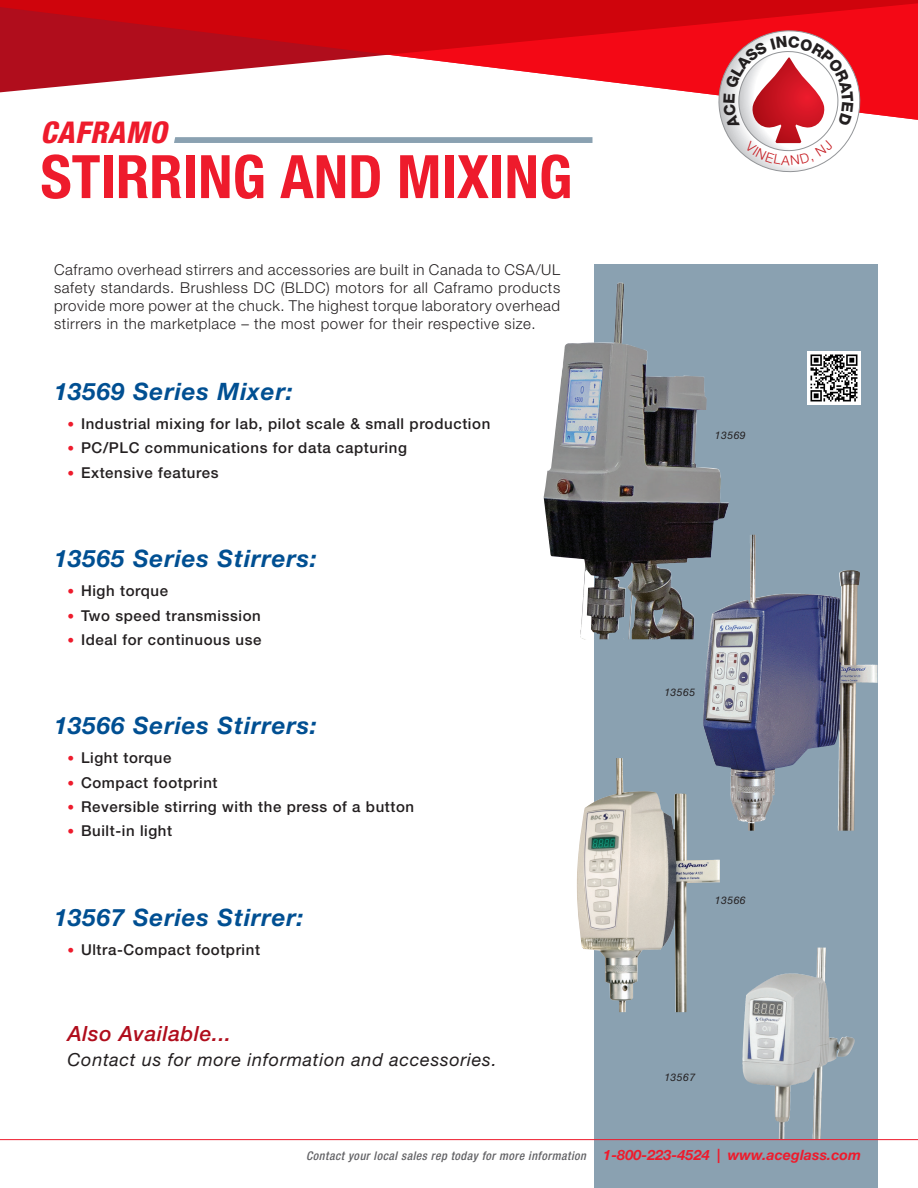
<style>
.page{position:relative;width:918px;height:1188px;background:#fff}
.page>*{position:absolute;margin:0;border:0;box-sizing:border-box;transform-origin:0 0}
.t1{font:700 condensed 60px "Helvetica Neue LT Std";color:#ee1b2c}
.t2{font:italic 800 condensed 30px "Helvetica Neue LT Std";letter-spacing:.02em;color:#ee1b2c}
.t3{font:italic 700 24px "Helvetica Neue LT Std";letter-spacing:.04em;color:#004f92}
.t4{font:italic 500 21px "Helvetica Neue LT Std";letter-spacing:.03em;color:#b00d1c}
.t5{font:italic 18px "Helvetica Neue LT Std";letter-spacing:.04em;color:#231f20}
.t6{font:500 15px "Helvetica Neue LT Std";letter-spacing:.04em;color:#231f20}
.t7{font:300 15px/18px "Helvetica Neue LT Std";letter-spacing:.04em;color:#231f20;text-align:justify}
.t8{font:italic 500 condensed 12px "Helvetica Neue LT Std";letter-spacing:.04em;color:#636366}
.t9{font:italic 10.5px "Helvetica Neue LT Std";letter-spacing:.04em;color:#231f20}
.s1{font-size:13.5px;color:#ee1b2c}
.s2{font-weight:700;font-stretch:normal;font-size:14.25px;color:#ee1b2c}
</style>
<div class="page">
<svg style="left:594px;top:265px;width:284px;height:923px;background:#8799aa"></svg>
<img style="left:807px;top:351px;width:54px;height:54px">
<svg style="left:174px;top:137px;width:418px;height:6px;background:#8da3b3"></svg>
<img style="left:544px;top:282px;width:185px;height:357px">
<img style="left:711px;top:535px;width:41px;height:85px">
<img style="left:577px;top:758px;width:143px;height:254px">
<img style="left:742px;top:948px;width:75px;height:136px">
<svg style="left:0;top:0;width:918px;height:120px"></svg>
<hr style="left:0;top:1139px;width:918px;height:1px;background:#ee1b2c">
<svg style="left:716px;top:28px;width:146px;height:145px"></svg>
<p class="t2" style="left:40px;top:114px;width:128px">CAFRAMO</p>
<p class="t1" style="left:40px;top:140px;width:533px">STIRRING AND MIXING</p>
<p class="t7" style="left:54px;top:261px;width:508px">Caframo overhead stirrers and accessories are built in Canada to CSA/UL safety standards. Brushless DC (BLDC) motors for all Caframo products provide more power at the chuck. The highest torque laboratory overhead stirrers in the marketplace – the most power for their respective size.</p>
<p class="t3" style="left:54px;top:377px;width:240px">13569 Series Mixer:</p>
<p class="t6" style="left:68px;top:415px;width:424px"><span class="s1">•</span> Industrial mixing for lab, pilot scale &amp; small production</p>
<p class="t6" style="left:68px;top:439px;width:341px"><span class="s1">•</span> PC/PLC communications for data capturing</p>
<p class="t6" style="left:68px;top:463px;width:152px"><span class="s1">•</span> Extensive features</p>
<p class="t3" style="left:54px;top:544px;width:264px">13565 Series Stirrers:</p>
<p class="t6" style="left:68px;top:582px;width:102px"><span class="s1">•</span> High torque</p>
<p class="t6" style="left:68px;top:606px;width:195px"><span class="s1">•</span> Two speed transmission</p>
<p class="t6" style="left:68px;top:630px;width:196px"><span class="s1">•</span> Ideal for continuous use</p>
<p class="t3" style="left:54px;top:711px;width:264px">13566 Series Stirrers:</p>
<p class="t6" style="left:68px;top:749px;width:106px"><span class="s1">•</span> Light torque</p>
<p class="t6" style="left:68px;top:773px;width:152px"><span class="s1">•</span> Compact footprint</p>
<p class="t6" style="left:68px;top:798px;width:348px"><span class="s1">•</span> Reversible stirring with the press of a button</p>
<p class="t6" style="left:68px;top:822px;width:106px"><span class="s1">•</span> Built-in light</p>
<p class="t3" style="left:54px;top:902px;width:251px">13567 Series Stirrer:</p>
<p class="t6" style="left:68px;top:941px;width:194px"><span class="s1">•</span> Ultra-Compact footprint</p>
<p class="t4" style="left:68px;top:1021px;width:165px">Also Available...</p>
<p class="t5" style="left:68px;top:1049px;width:431px">Contact us for more information and accessories.</p>
<p class="t9" style="left:715px;top:429px;width:32px">13569</p>
<p class="t9" style="left:664px;top:686px;width:32px">13565</p>
<p class="t9" style="left:715px;top:894px;width:32px">13566</p>
<p class="t9" style="left:664px;top:1071px;width:32px">13567</p>
<p class="t8" style="left:306px;top:1148px;width:556px">Contact your local sales rep today for more information <span class="s2">1-800-223-4524 | www.aceglass.com</span></p>
</div>
